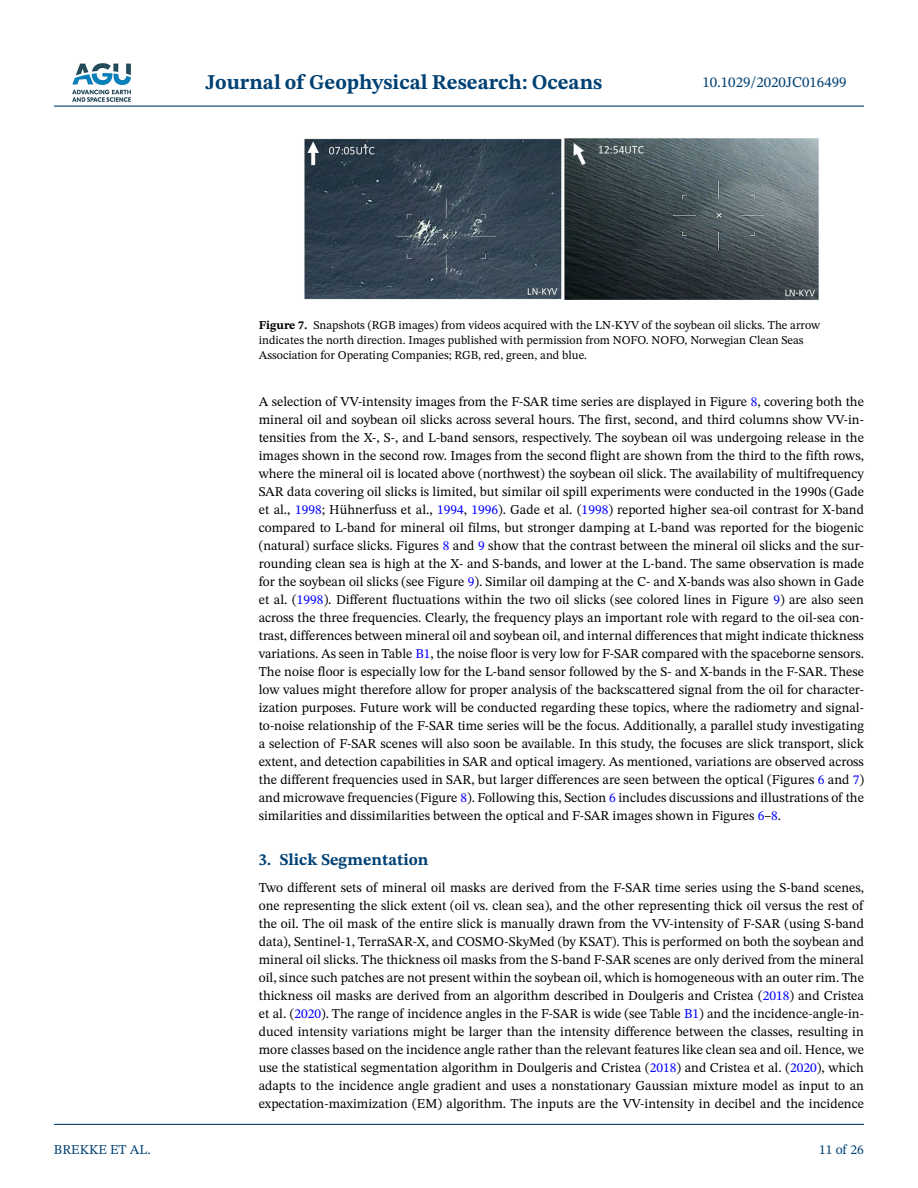
<style>
.page{position:relative;width:918px;height:1188px;background:#fff}
.page>*{position:absolute;margin:0;border:0;box-sizing:border-box;transform-origin:0 0}
.t1{font:700 21px "STIX Two Text";color:#004174}
.t2{font:700 16.5px "STIX Two Text";color:#004174}
.t3{font:15px "STIX Two Text";color:#004174}
.t4{font:13.5px/18px "STIX Two Text";color:#000;text-align:justify}
.t5{font:13.5px "STIX Two Text";color:#004174}
.t6{font:12px/15px "STIX Two Text";color:#000}
.s1{font-weight:700}
.s2{color:#00f}
</style>
<div class="page">
<hr style="left:54px;top:106px;width:810px;height:1px;background:#004174">
<hr style="left:54px;top:1124px;width:810px;height:1px;background:#004174">
<img style="left:72px;top:63px;width:59px;height:39px">
<img style="left:303px;top:137px;width:516px;height:163px">
<h1 class="t1" style="left:206px;top:67px;width:398px">Journal of Geophysical Research: Oceans</h1>
<p class="t3" style="left:702px;top:72px;width:146px">10.1029/2020JC016499</p>
<p class="t5" style="left:54px;top:1140px;width:98px">BREKKE ET AL.</p>
<p class="t6" style="left:259px;top:318px;width:563px"><span class="s1">Figure 7.</span> Snapshots (RGB images) from videos acquired with the LN-KYV of the soybean oil slicks. The arrow indicates the north direction. Images published with permission from NOFO. NOFO, Norwegian Clean Seas<br>Association for Operating Companies; RGB, red, green, and blue.</p>
<p class="t4" style="left:259px;top:392px;width:607px">A selection of VV-intensity images from the F-SAR time series are displayed in Figure <span class="s2">8</span>, covering both the mineral oil and soybean oil slicks across several hours. The first, second, and third columns show VV-in&shy;tensities from the X-, S-, and L-band sensors, respectively. The soybean oil was undergoing release in the images shown in the second row. Images from the second flight are shown from the third to the fifth rows, where the mineral oil is located above (northwest) the soybean oil slick. The availability of multifrequency SAR data covering oil slicks is limited, but similar oil spill experiments were conducted in the 1990s (Gade et al., <span class="s2">1998</span>; Hühnerfuss et al., <span class="s2">1994</span>, <span class="s2">1996</span>). Gade et al. (<span class="s2">1998</span>) reported higher sea-oil contrast for X-band compared to L-band for mineral oil films, but stronger damping at L-band was reported for the biogenic (natural) surface slicks. Figures <span class="s2">8</span> and <span class="s2">9</span> show that the contrast between the mineral oil slicks and the sur&shy;rounding clean sea is high at the X- and S-bands, and lower at the L-band. The same observation is made for the soybean oil slicks (see Figure <span class="s2">9</span>). Similar oil damping at the C- and X-bands was also shown in Gade et al. (<span class="s2">1998</span>). Different fluctuations within the two oil slicks (see colored lines in Figure <span class="s2">9</span>) are also seen across the three frequencies. Clearly, the frequency plays an important role with regard to the oil-sea con&shy;trast, differences between mineral oil and soybean oil, and internal differences that might indicate thickness variations. As seen in Table <span class="s2">B1</span>, the noise floor is very low for F-SAR compared with the spaceborne sensors.<br>The noise floor is especially low for the L-band sensor followed by the S- and X-bands in the F-SAR. These low values might therefore allow for proper analysis of the backscattered signal from the oil for character&shy;ization purposes. Future work will be conducted regarding these topics, where the radiometry and signal&shy;to-noise relationship of the F-SAR time series will be the focus. Additionally, a parallel study investigating a selection of F-SAR scenes will also soon be available. In this study, the focuses are slick transport, slick extent, and detection capabilities in SAR and optical imagery. As mentioned, variations are observed across the different frequencies used in SAR, but larger differences are seen between the optical (Figures <span class="s2">6</span> and <span class="s2">7</span>) and microwave frequencies (Figure <span class="s2">8</span>). Following this, Section <span class="s2">6</span> includes discussions and illustrations of the similarities and dissimilarities between the optical and F-SAR images shown in Figures <span class="s2">6</span>–<span class="s2">8</span>.</p>
<p class="t2" style="left:259px;top:847px;width:171px">3. Slick Segmentation</p>
<p class="t4" style="left:259px;top:878px;width:607px">Two different sets of mineral oil masks are derived from the F-SAR time series using the S-band scenes, one representing the slick extent (oil vs. clean sea), and the other representing thick oil versus the rest of the oil. The oil mask of the entire slick is manually drawn from the VV-intensity of F-SAR (using S-band data), Sentinel-1, TerraSAR-X, and COSMO-SkyMed (by KSAT). This is performed on both the soybean and mineral oil slicks. The thickness oil masks from the S-band F-SAR scenes are only derived from the mineral oil, since such patches are not present within the soybean oil, which is homogeneous with an outer rim. The thickness oil masks are derived from an algorithm described in Doulgeris and Cristea (<span class="s2">2018</span>) and Cristea et al. (<span class="s2">2020</span>). The range of incidence angles in the F-SAR is wide (see Table <span class="s2">B1</span>) and the incidence-angle-in&shy;duced intensity variations might be larger than the intensity difference between the classes, resulting in more classes based on the incidence angle rather than the relevant features like clean sea and oil. Hence, we use the statistical segmentation algorithm in Doulgeris and Cristea (<span class="s2">2018</span>) and Cristea et al. (<span class="s2">2020</span>), which adapts to the incidence angle gradient and uses a nonstationary Gaussian mixture model as input to an expectation-maximization (EM) algorithm. The inputs are the VV-intensity in decibel and the incidence</p>
<p class="t5" style="left:819px;top:1140px;width:46px">11 of 26</p>
</div>
